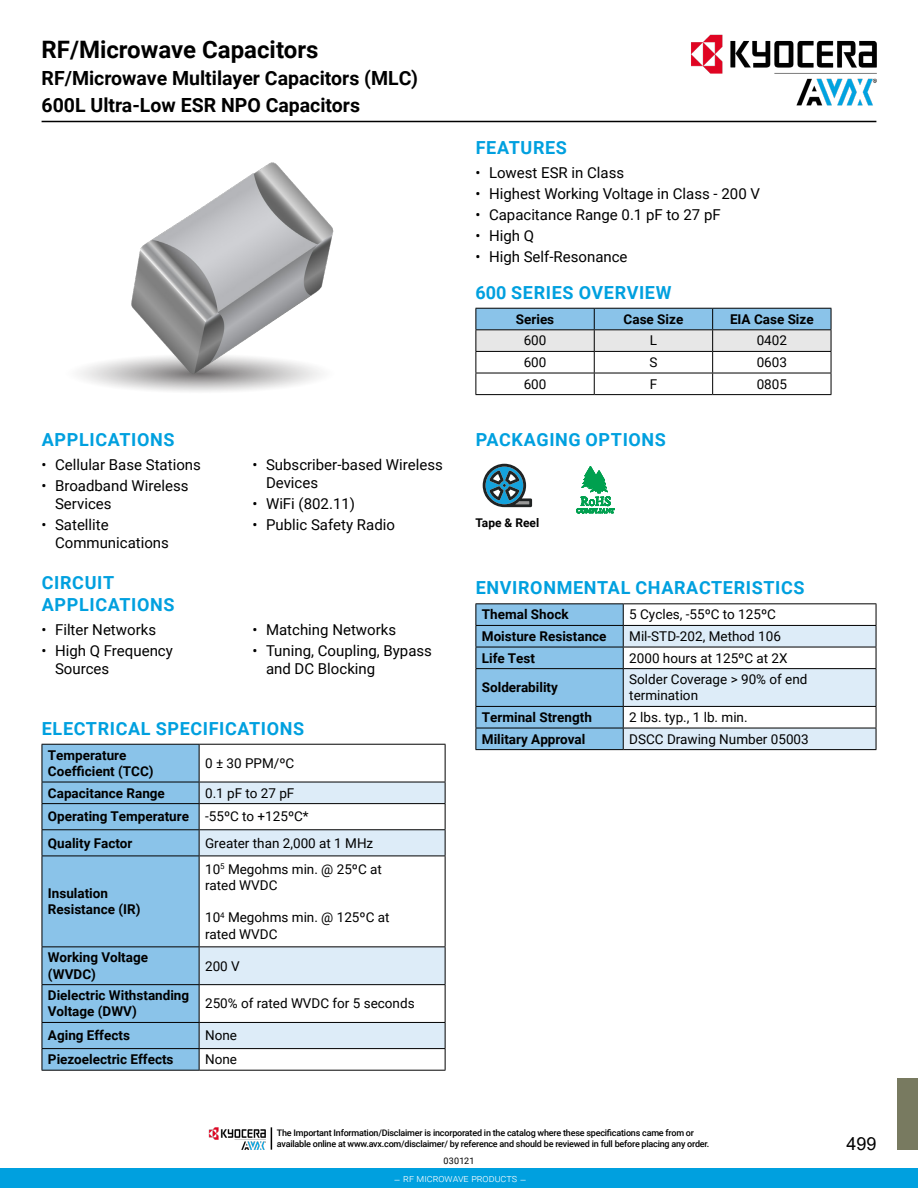
<style>
.page{position:relative;width:918px;height:1188px;background:#fff}
.page>*{position:absolute;margin:0;border:0;box-sizing:border-box;transform-origin:0 0}
.t1{font:700 24px "Roboto";color:#000}
.t2{font:700 19.5px "Roboto";color:#000}
.t3{font:700 18px/21.6px "Roboto";letter-spacing:.035em;color:#00a0df}
.t4{font:18px "Arial";color:#000}
.t5{font:15px/18px "Roboto";color:#000}
.t6{font:13.5px/16.2px "Roboto";color:#000}
.t7{font:700 13.5px/16.2px "Roboto";color:#000}
.t8{font:700 12px "Roboto";color:#000}
.t9{font:300 10.5px "Roboto";color:#fff}
.t10{font:500 9px/10.8px "Roboto";letter-spacing:-.025em;color:#000}
.t11{font:9px "Roboto";letter-spacing:.015em;color:#000}
.s1{font-weight:700}
</style>
<div class="page">
<hr style="left:42px;top:121px;width:834px;height:1px;background:#000">
<div style="left:897px;top:1078px;width:21px;height:72px;background:#787a60"></div>
<div style="left:43px;top:745px;width:156px;height:37px;background:#8ac3e9"></div>
<svg style="left:200px;top:783px;width:245px;height:265px"></svg>
<hr style="left:199px;top:744px;width:247px;height:1px;background:#000">
<hr style="left:445px;top:745px;width:1px;height:37px;background:#000">
<hr style="left:199px;top:782px;width:247px;height:1px;background:#000">
<hr style="left:199px;top:803px;width:247px;height:1px;background:#000">
<hr style="left:199px;top:829px;width:247px;height:1px;background:#000">
<svg style="left:445px;top:782px;width:1px;height:74px"></svg>
<hr style="left:445px;top:947px;width:1px;height:37px;background:#000">
<hr style="left:199px;top:984px;width:247px;height:1px;background:#000">
<hr style="left:445px;top:985px;width:1px;height:37px;background:#000">
<hr style="left:199px;top:1022px;width:247px;height:1px;background:#000">
<hr style="left:199px;top:1048px;width:247px;height:1px;background:#000">
<svg style="left:445px;top:1023px;width:1px;height:47px"></svg>
<hr style="left:42px;top:1070px;width:157px;height:1px;background:#000">
<hr style="left:199px;top:1070px;width:247px;height:1px;background:#000">
<div style="left:42px;top:782px;width:158px;height:288px;background:#8ac3e9"></div>
<hr style="left:42px;top:744px;width:157px;height:1px;background:#000">
<hr style="left:42px;top:745px;width:1px;height:37px;background:#000">
<hr style="left:199px;top:745px;width:1px;height:37px;background:#000">
<hr style="left:42px;top:782px;width:157px;height:1px;background:#000">
<hr style="left:199px;top:856px;width:247px;height:1px;background:#000">
<hr style="left:199px;top:856px;width:1px;height:90px;background:#000">
<hr style="left:445px;top:856px;width:1px;height:90px;background:#000">
<hr style="left:199px;top:946px;width:247px;height:1px;background:#000">
<hr style="left:476px;top:603px;width:147px;height:1px;background:#000">
<hr style="left:623px;top:603px;width:253px;height:1px;background:#000">
<svg style="left:476px;top:604px;width:401px;height:146px"></svg>
<hr style="left:476px;top:749px;width:147px;height:1px;background:#000">
<hr style="left:623px;top:749px;width:253px;height:1px;background:#000">
<img style="left:79px;top:162px;width:255px;height:230px">
<svg style="left:476px;top:307px;width:356px;height:207px"></svg>
<img style="left:669px;top:34px;width:208px;height:87px">
<div style="left:0;top:1169px;width:918px;height:19px;background:#00a0df"></div>
<img style="left:209px;top:1127px;width:57px;height:23px">
<svg style="left:271px;top:1127px;width:1px;height:23px"></svg>
<h1 class="t1" style="left:42px;top:33px;width:278px">RF/Microwave Capacitors</h1>
<h2 class="t2" style="left:42px;top:92px;width:320px">600L Ultra-Low ESR NPO Capacitors</h2>
<h2 class="t2" style="left:42px;top:65px;width:378px">RF/Microwave Multilayer Capacitors (MLC)</h2>
<h3 class="t3" style="left:42px;top:428px;width:134px">APPLICATIONS</h3>
<p class="t5" style="left:42px;top:455px;width:161px">• Cellular Base Stations</p>
<p class="t5" style="left:55px;top:476px;width:135px;text-indent:-14px">• Broadband Wireless<br>Services</p>
<p class="t5" style="left:55px;top:515px;width:115px;text-indent:-14px">• Satellite<br>Communications</p>
<h3 class="t3" style="left:42px;top:572px;width:134px">CIRCUIT<br>APPLICATIONS</h3>
<p class="t5" style="left:42px;top:620px;width:116px">• Filter Networks</p>
<p class="t5" style="left:55px;top:641px;width:119px;text-indent:-14px">• High Q Frequency<br>Sources</p>
<p class="t5" style="left:266px;top:455px;width:178px;text-indent:-14px">• Subscriber-based Wireless<br>Devices</p>
<p class="t5" style="left:253px;top:494px;width:104px">• WiFi (802.11)</p>
<p class="t5" style="left:253px;top:515px;width:144px">• Public Safety Radio</p>
<p class="t5" style="left:253px;top:621px;width:145px">• Matching Networks</p>
<p class="t5" style="left:266px;top:642px;width:167px;text-indent:-14px">• Tuning, Coupling, Bypass and DC Blocking</p>
<h3 class="t3" style="left:42px;top:717px;width:264px">ELECTRICAL SPECIFICATIONS</h3>
<p class="t7" style="left:48px;top:746px;width:107px">Temperature<br>Coefficient (TCC)</p>
<p class="t6" style="left:205px;top:755px;width:91px">0 ± 30 PPM/ºC</p>
<p class="t7" style="left:48px;top:784px;width:118px">Capacitance Range</p>
<p class="t6" style="left:48px;top:780px;width:262px;line-height:23.9px;text-indent:157px">0.1 pF to 27 pF<br><span class="s1">Operating Temperature</span> -55ºC to +125ºC*</p>
<p class="t7" style="left:48px;top:834px;width:86px">Quality Factor</p>
<p class="t6" style="left:205px;top:834px;width:170px">Greater than 2,000 at 1 MHz</p>
<p class="t7" style="left:48px;top:885px;width:94px">Insulation<br>Resistance (IR)</p>
<p class="t6" style="left:205px;top:860px;width:178px">10<sup>5</sup> Megohms min. @ 25ºC at rated WVDC</p>
<p class="t6" style="left:205px;top:909px;width:186px">10<sup>4</sup> Megohms min. @ 125ºC at rated WVDC</p>
<p class="t7" style="left:48px;top:949px;width:102px">Working Voltage (WVDC)</p>
<p class="t6" style="left:205px;top:957px;width:36px">200 V</p>
<p class="t7" style="left:48px;top:987px;width:143px">Dielectric Withstanding<br>Voltage (DWV)</p>
<p class="t6" style="left:205px;top:995px;width:211px">250% of rated WVDC for 5 seconds</p>
<p class="t7" style="left:48px;top:1027px;width:83px">Aging Effects</p>
<p class="t6" style="left:205px;top:1027px;width:33px">None</p>
<p class="t7" style="left:48px;top:1051px;width:127px">Piezoelectric Effects</p>
<p class="t6" style="left:205px;top:1051px;width:33px">None</p>
<h3 class="t3" style="left:476px;top:136px;width:93px">FEATURES</h3>
<p class="t5" style="left:476px;top:163px;width:150px">• Lowest ESR in Class</p>
<p class="t5" style="left:476px;top:184px;width:286px">• Highest Working Voltage in Class - 200 V</p>
<p class="t5" style="left:476px;top:205px;width:247px">• Capacitance Range 0.1 pF to 27 pF</p>
<p class="t5" style="left:476px;top:226px;width:60px">• High Q</p>
<p class="t5" style="left:476px;top:247px;width:154px">• High Self-Resonance</p>
<h3 class="t3" style="left:476px;top:281px;width:197px">600 SERIES OVERVIEW</h3>
<p class="t7" style="left:516px;top:310px;width:40px">Series</p>
<p class="t7" style="left:624px;top:310px;width:61px">Case Size</p>
<p class="t7" style="left:730px;top:310px;width:85px">EIA Case Size</p>
<p class="t6" style="left:524px;top:332px;width:24px">600</p>
<p class="t6" style="left:650px;top:332px;width:9px">L</p>
<p class="t6" style="left:757px;top:332px;width:32px">0402</p>
<p class="t6" style="left:524px;top:354px;width:24px">600</p>
<p class="t6" style="left:649px;top:354px;width:10px">S</p>
<p class="t6" style="left:757px;top:354px;width:32px">0603</p>
<p class="t6" style="left:524px;top:375px;width:24px">600</p>
<p class="t6" style="left:650px;top:375px;width:9px">F</p>
<p class="t6" style="left:757px;top:375px;width:32px">0805</p>
<h3 class="t3" style="left:476px;top:428px;width:192px">PACKAGING OPTIONS</h3>
<p class="t8" style="left:476px;top:514px;width:65px">Tape &amp; Reel</p>
<h3 class="t3" style="left:476px;top:577px;width:330px">ENVIRONMENTAL CHARACTERISTICS</h3>
<p class="t7" style="left:482px;top:606px;width:88px">Themal Shock</p>
<p class="t6" style="left:629px;top:606px;width:148px">5 Cycles, -55ºC to 125ºC</p>
<p class="t7" style="left:482px;top:628px;width:126px">Moisture Resistance</p>
<p class="t6" style="left:629px;top:628px;width:153px">Mil-STD-202, Method 106</p>
<p class="t7" style="left:482px;top:649px;width:55px">Life Test</p>
<p class="t6" style="left:629px;top:649px;width:160px">2000 hours at 125ºC at 2X</p>
<p class="t7" style="left:482px;top:679px;width:78px">Solderability</p>
<p class="t6" style="left:629px;top:671px;width:180px">Solder Coverage &gt; 90% of end termination</p>
<p class="t7" style="left:482px;top:709px;width:112px">Terminal Strength</p>
<p class="t6" style="left:629px;top:709px;width:120px">2 lbs. typ., 1 lb. min.</p>
<p class="t7" style="left:482px;top:730px;width:105px">Military Approval</p>
<p class="t6" style="left:629px;top:730px;width:181px">DSCC Drawing Number 05003</p>
<p class="t10" style="left:277px;top:1127px;width:434px">The Important Information/Disclaimer is incorporated in the catalog where these specifications came from or available online at www.avx.com/disclaimer/ by reference and should be reviewed in full before placing any order.</p>
<p class="t11" style="left:444px;top:1155px;width:32px">030121</p>
<p class="t9" style="left:394px;top:1171px;width:134px">– rf microwave products –</p>
<h3 class="t4" style="left:846px;top:1131px;width:32px">499</h3>
</div>
